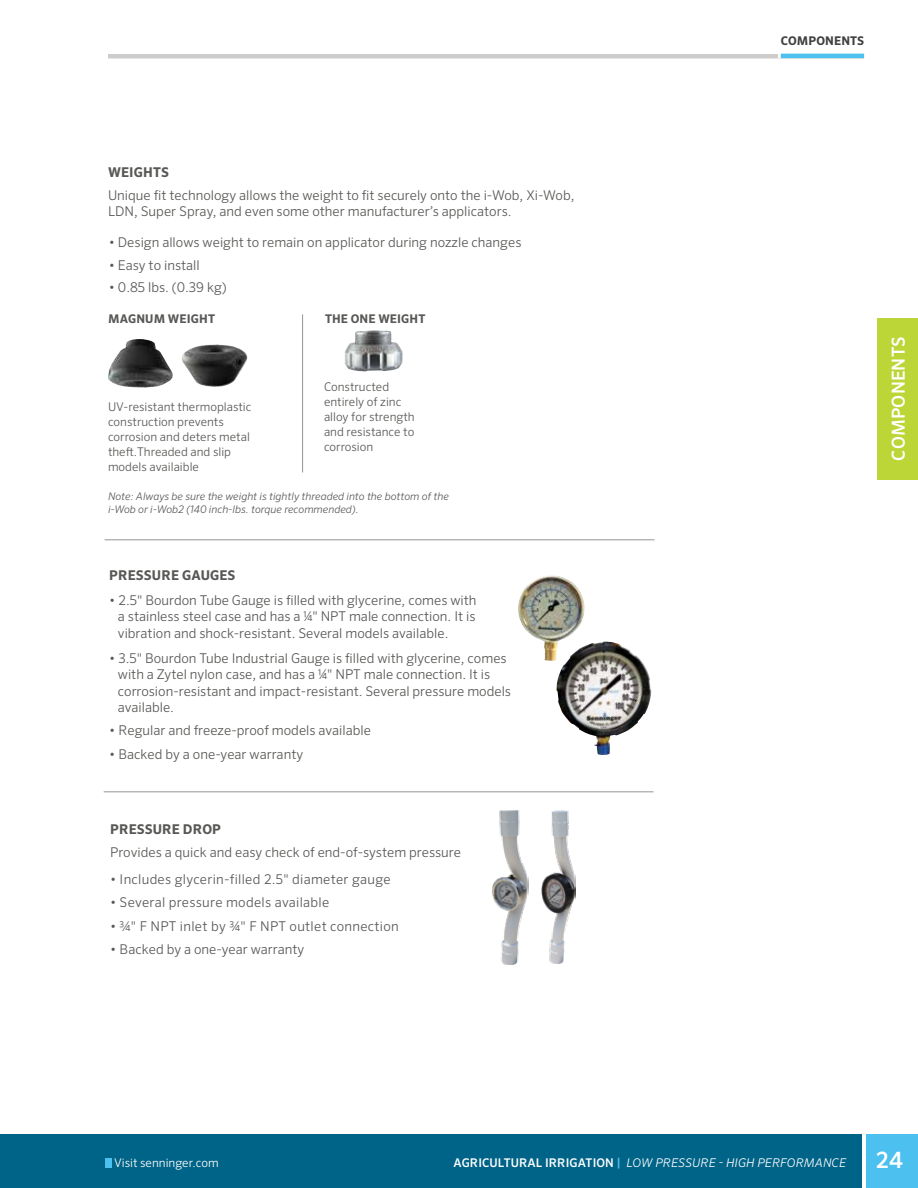
<style>
.page{position:relative;width:918px;height:1188px;background:#fff}
.page>*{position:absolute;margin:0;border:0;box-sizing:border-box;transform-origin:0 0}
.t1{font:500 22.5px "Sero Pro";color:#fff}
.t2{font:500 18px "Sero Pro";letter-spacing:.01em;color:#fff}
.t3{font:300 13.5px/16.5px "Sero Pro";color:#585956}
.t4{font:300 13.5px "Sero Pro";letter-spacing:.02em;color:#585956}
.t5{font:700 13.5px "Sero Pro";letter-spacing:.01em;color:#585956}
.t6{font:300 12px/15px "Sero Pro";color:#585956}
.t7{font:italic 300 12px "Sero Pro";letter-spacing:.01em;color:#fff}
.t8{font:700 12px "Sero Pro";letter-spacing:.01em;color:#585956}
.t9{font:300 12px "Sero Pro";color:#fff}
.t10{font:700 12px "Sero Pro";letter-spacing:.01em;color:#414042}
.t11{font:italic 300 10.5px/13.5px "Sero Pro";color:#585956}
.s1{font-weight:500;font-style:normal}
.s2{font-weight:500;font-style:normal;color:#4cc0ef}
</style>
<div class="page">
<div style="left:866px;top:1134px;width:52px;height:54px;background:#4cc0ef"></div>
<div style="left:0;top:1134px;width:862px;height:54px;background:#006488"></div>
<div style="left:105px;top:1158px;width:6px;height:10px;background:#4cc0ef"></div>
<hr style="left:108px;top:54px;width:756px;height:4px;background:#cfcdcb">
<img style="left:182px;top:344px;width:66px;height:43px">
<img style="left:108px;top:339px;width:65px;height:49px">
<div style="left:878px;top:318px;width:40px;height:162px;background:#bcd638"></div>
<img style="left:345px;top:331px;width:57px;height:40px">
<hr style="left:105px;top:540px;width:549px;height:1px;background:#939598">
<hr style="left:104px;top:792px;width:549px;height:1px;background:#939598">
<svg style="left:778px;top:54px;width:3px;height:4px"></svg>
<hr style="left:781px;top:54px;width:83px;height:4px;background:#4cc0ef">
<hr style="left:302px;top:314px;width:1px;height:158px;background:#939598">
<img style="left:556px;top:642px;width:96px;height:113px">
<img style="left:492px;top:810px;width:36px;height:155px">
<img style="left:542px;top:811px;width:33px;height:153px">
<img style="left:518px;top:575px;width:69px;height:86px">
<p class="t5" style="left:108px;top:164px;width:62px">WEIGHTS</p>
<p class="t3" style="left:108px;top:187px;width:468px">Unique fit technology allows the weight to fit securely onto the i-Wob, Xi-Wob,<br>LDN, Super Spray, and even some other manufacturer’s applicators.</p>
<p class="t3" style="left:109px;top:233px;width:414px">• Design allows weight to remain on applicator during nozzle changes</p>
<p class="t3" style="left:109px;top:257px;width:93px">• Easy to install</p>
<p class="t3" style="left:109px;top:278px;width:120px">• 0.85 lbs. (0.39 kg)</p>
<p class="t8" style="left:108px;top:311px;width:108px">MAGNUM WEIGHT</p>
<p class="t8" style="left:325px;top:311px;width:102px">THE ONE WEIGHT</p>
<p class="t6" style="left:108px;top:399px;width:145px">UV-resistant thermoplastic construction prevents corrosion and deters metal theft.Threaded and slip models availaible</p>
<p class="t6" style="left:324px;top:379px;width:92px">Constructed entirely of zinc alloy for strength and resistance to corrosion</p>
<p class="t11" style="left:108px;top:489px;width:342px">Note: Always be sure the weight is tightly threaded into the bottom of the i-Wob or i-Wob2 (140 inch-lbs. torque recommended).</p>
<p class="t5" style="left:109px;top:567px;width:128px">PRESSURE GAUGES</p>
<p class="t3" style="left:118px;top:592px;width:360px;text-align:justify;text-indent:-9px">• 2.5" Bourdon Tube Gauge is filled with glycerine, comes with a stainless steel case and has a 1/4" NPT male connection. It is vibration and shock-resistant. Several models available.</p>
<p class="t3" style="left:118px;top:650px;width:395px;text-indent:-9px">• 3.5" Bourdon Tube Industrial Gauge is filled with glycerine, comes with a Zytel nylon case, and has a 1/4" NPT male connection. It is corrosion-resistant and impact-resistant. Several pressure models available.</p>
<p class="t3" style="left:109px;top:722px;width:263px">• Regular and freeze-proof models available</p>
<p class="t3" style="left:109px;top:746px;width:195px">• Backed by a one-year warranty</p>
<p class="t5" style="left:110px;top:821px;width:112px">PRESSURE DROP</p>
<p class="t3" style="left:110px;top:844px;width:352px">Provides a quick and easy check of end-of-system pressure</p>
<p class="t4" style="left:110px;top:871px;width:282px">• Includes glycerin-filled 2.5" diameter gauge</p>
<p class="t4" style="left:110px;top:895px;width:221px">• Several pressure models available</p>
<p class="t4" style="left:110px;top:918px;width:290px">• 3/4" F NPT inlet by 3/4" F NPT outlet connection</p>
<p class="t3" style="left:110px;top:941px;width:196px">• Backed by a one-year warranty</p>
<p class="t10" style="left:781px;top:34px;width:85px">COMPONENTS</p>
<h2 class="t2" style="left:888px;top:461px;width:125px;rotate:-90deg">COMPONENTS</h2>
<p class="t9" style="left:114px;top:1155px;width:106px">Visit senninger.com</p>
<p class="t7" style="left:453px;top:1156px;width:394px"><span class="s1">AGRICULTURAL IRRIGATION</span> <span class="s2">|</span> LOW PRESSURE - HIGH PERFORMANCE</p>
<h1 class="t1" style="left:876px;top:1147px;width:28px">24</h1>
</div>
